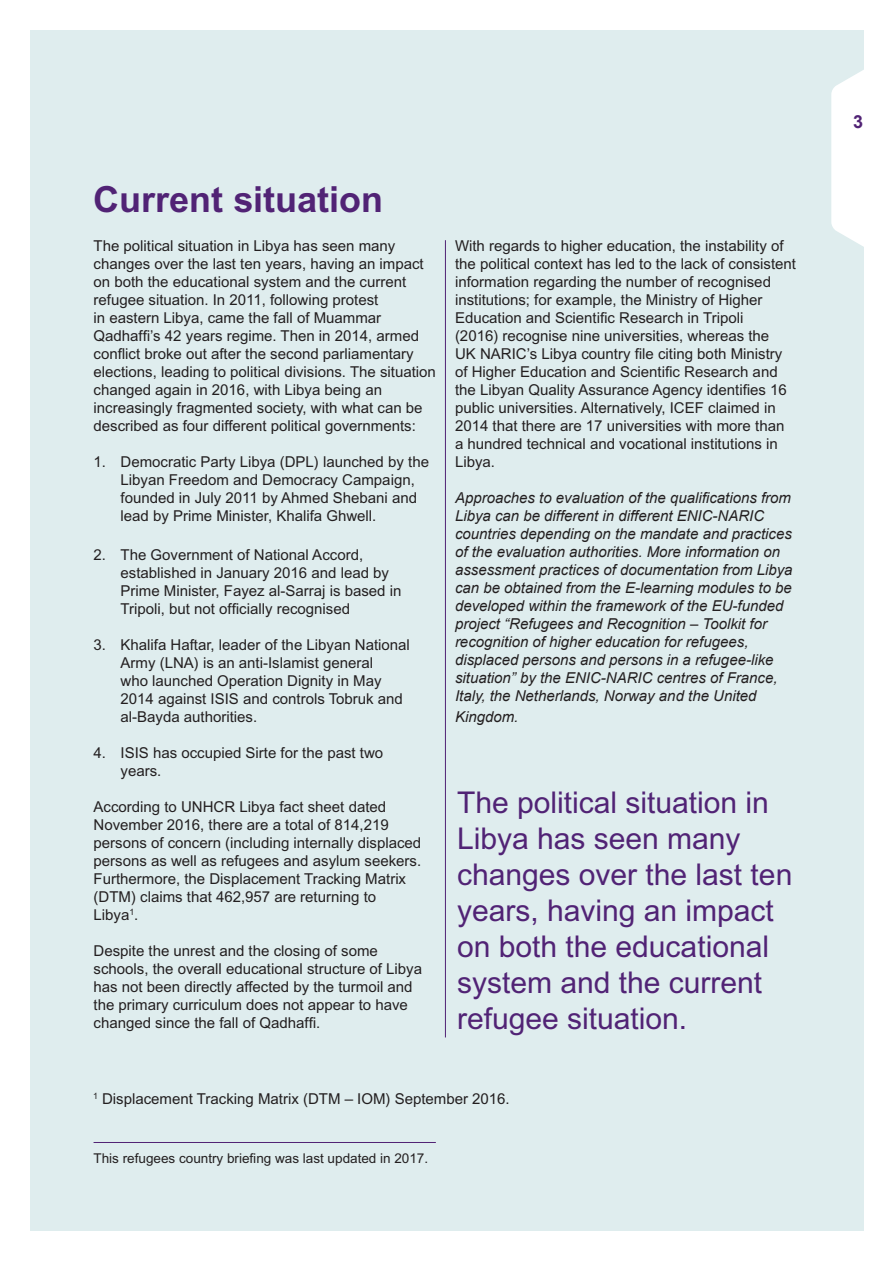
<style>
.page{position:relative;width:893px;height:1263px;background:#fff}
.page>*{position:absolute;margin:0;border:0;box-sizing:border-box;transform-origin:0 0}
.t1{font:700 36px "Arial MT Std";color:#512375}
.t2{font:30px/36px "Arial MT Std";color:#512375}
.t3{font:700 18px "Arial";color:#512375}
.t4{font:15px/18px "Arial MT Std";color:#231f20}
.t5{font:italic 15px/18px "Arial";color:#231f20}
.t6{font:13.5px "Arial MT Std";color:#231f20}
</style>
<div class="page">
<div style="left:30px;top:30px;width:833px;height:1201px;background:#dfedee"></div>
<svg style="left:831px;top:30px;width:33px;height:267px"></svg>
<hr style="left:445px;top:240px;width:1px;height:797px;background:#512375">
<hr style="left:94px;top:1142px;width:342px;height:1px;background:#512375">
<p class="t1" style="left:93px;top:178px;width:292px">Current situation</p>
<p class="t4" style="left:94px;top:237px;width:344px">The political situation in Libya has seen many changes over the last ten years, having an impact on both the educational system and the current refugee situation. In 2011, following protest<br>in eastern Libya, came the fall of Muammar Qadhaffi’s 42 years regime. Then in 2014, armed conflict broke out after the second parliamentary elections, leading to political divisions. The situation changed again in 2016, with Libya being an increasingly fragmented society, with what can be described as four different political governments:</p>
<p class="t4" style="left:121px;top:453px;width:310px;text-indent:-27px">1. Democratic Party Libya (DPL) launched by the Libyan Freedom and Democracy Campaign, founded in July 2011 by Ahmed Shebani and lead by Prime Minister, Khalifa Ghwell.</p>
<p class="t4" style="left:121px;top:545px;width:282px;text-indent:-27px">2. The Government of National Accord, established in January 2016 and lead by Prime Minister, Fayez al-Sarraj is based in Tripoli, but not officially recognised</p>
<p class="t4" style="left:121px;top:635px;width:291px;text-indent:-27px">3. Khalifa Haftar, leader of the Libyan National Army (LNA) is an anti-Islamist general<br>who launched Operation Dignity in May 2014 against ISIS and controls Tobruk and al-Bayda authorities.</p>
<p class="t4" style="left:121px;top:743px;width:264px;text-indent:-27px">4. ISIS has occupied Sirte for the past two years.</p>
<p class="t4" style="left:94px;top:797px;width:329px">According to UNHCR Libya fact sheet dated November 2016, there are a total of 814,219 persons of concern (including internally displaced persons as well as refugees and asylum seekers.<br>Furthermore, the Displacement Tracking Matrix (DTM) claims that 462,957 are returning to Libya<sup>1</sup>.</p>
<p class="t4" style="left:94px;top:941px;width:330px">Despite the unrest and the closing of some schools, the overall educational structure of Libya has not been directly affected by the turmoil and the primary curriculum does not appear to have changed since the fall of Qadhaffi.</p>
<p class="t4" style="left:455px;top:237px;width:343px">With regards to higher education, the instability of the political context has led to the lack of consistent information regarding the number of recognised institutions; for example, the Ministry of Higher Education and Scientific Research in Tripoli<br>(2016) recognise nine universities, whereas the<br>UK NARIC’s Libya country file citing both Ministry of Higher Education and Scientific Research and the Libyan Quality Assurance Agency identifies 16 public universities. Alternatively, ICEF claimed in 2014 that there are 17 universities with more than a hundred technical and vocational institutions in Libya.</p>
<p class="t5" style="left:455px;top:489px;width:339px">Approaches to evaluation of the qualifications from Libya can be different in different ENIC-NARIC countries depending on the mandate and practices of the evaluation authorities. More information on assessment practices of documentation from Libya can be obtained from the E-learning modules to be developed within the framework of the EU-funded project “Refugees and Recognition – Toolkit for recognition of higher education for refugees, displaced persons and persons in a refugee-like situation” by the ENIC-NARIC centres of France, Italy, the Netherlands, Norway and the United</p>
<p class="t5" style="left:455px;top:708px;width:65px">Kingdom.</p>
<p class="t2" style="left:457px;top:785px;width:337px">The political situation in<br>Libya has seen many changes over the last ten years, having an impact on both the educational system and the current</p>
<p class="t2" style="left:457px;top:1001px;width:232px">refugee situation.</p>
<p class="t4" style="left:93px;top:1089px;width:418px"><sup>1</sup> Displacement Tracking Matrix (DTM – IOM) September 2016.</p>
<p class="t6" style="left:94px;top:1151px;width:336px">This refugees country briefing was last updated in 2017.</p>
<p class="t3" style="left:853px;top:110px;width:12px">3</p>
</div>
